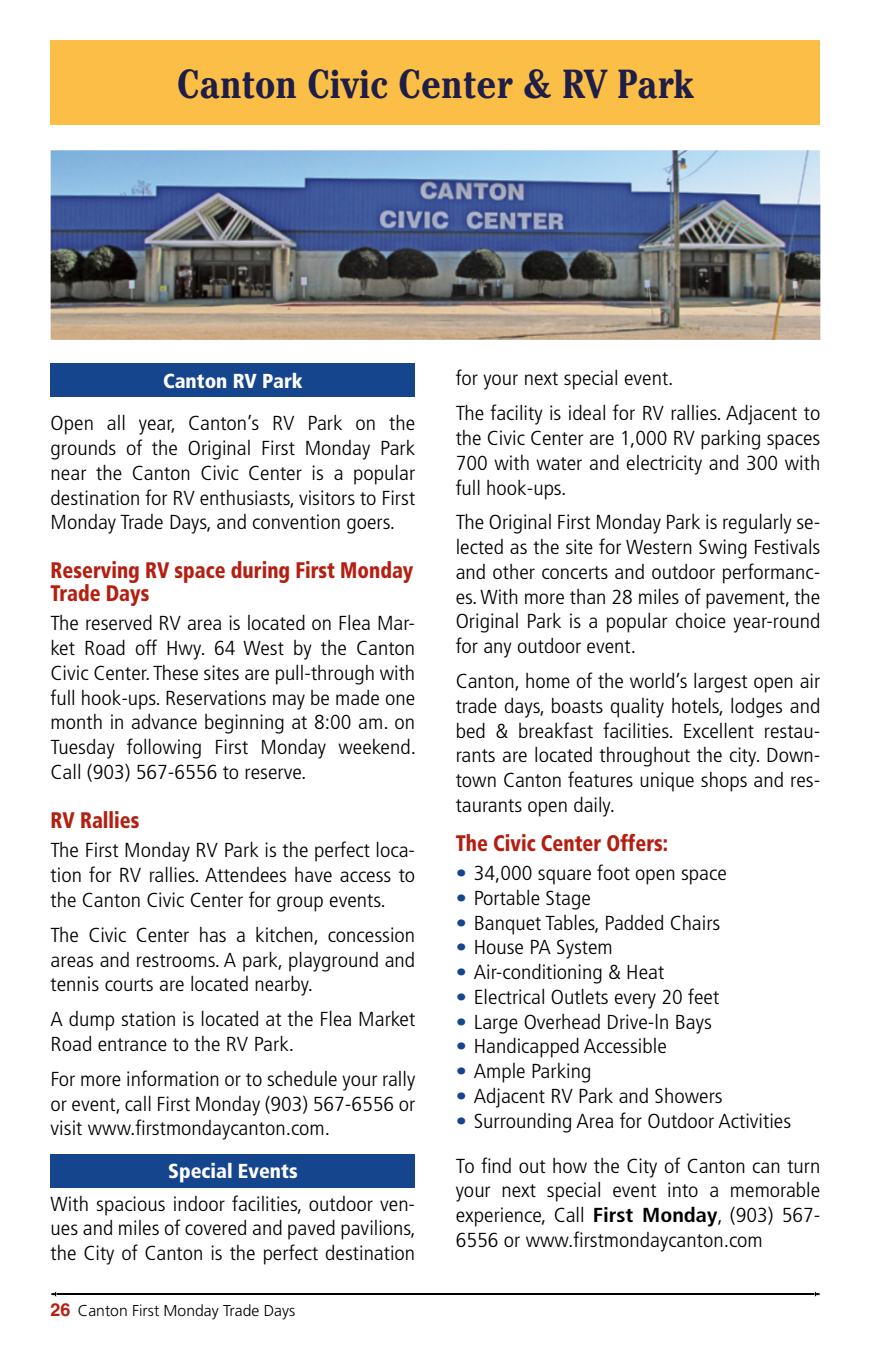
<style>
.page{position:relative;width:871px;height:1357px;background:#fff}
.page>*{position:absolute;margin:0;border:0;box-sizing:border-box;transform-origin:0 0}
.t1{font:700 condensed 40.5px "Cheltenham";color:#1e1e48}
.t2{font:900 condensed 22.5px/22.5px "Frutiger";color:#b51f11;scale:.9 1}
.t3{font:300 condensed 20.25px/24.8px "Frutiger";color:#000;text-align:justify;scale:1.1 1}
.t4{font:900 condensed 20.25px "Frutiger";color:#fff}
.t5{font:300 15.75px "Frutiger";color:#000}
.s1{font-family:"Helvetica";font-weight:700;font-size:18px;color:#b51f11}
.s2{color:#15458d}
.s3{font-weight:700}
</style>
<div class="page">
<div style="left:51px;top:40px;width:769px;height:85px;background:#fbbf47"></div>
<hr style="left:57px;top:1293px;width:756px;height:2px;background:#000">
<svg style="left:51px;top:1292px;width:6px;height:4px"></svg>
<svg style="left:813px;top:1292px;width:7px;height:4px"></svg>
<div style="left:51px;top:364px;width:364px;height:33px;background:#15458d"></div>
<div style="left:51px;top:1154px;width:364px;height:33px;background:#15458d"></div>
<img style="left:51px;top:150px;width:769px;height:190px">
<h1 class="t1" style="left:177px;top:60px;width:518px">Canton Civic Center &amp; RV Park</h1>
<p class="t4" style="left:163px;top:368px;width:141px">Canton RV Park</p>
<p class="t3" style="left:51px;top:411px;width:333px">Open all year, Canton’s RV Park on the grounds of the Original First Monday Park near the Canton Civic Center is a popular destination for RV enthusiasts, visitors to First Monday Trade Days, and convention goers.</p>
<p class="t2" style="left:51px;top:559px;width:405px">Reserving RV space during First Monday<br>Trade Days</p>
<p class="t3" style="left:51px;top:611px;width:334px">The reserved RV area is located on Flea Mar&shy;ket Road off Hwy. 64 West by the Canton Civic Center. These sites are pull-through with full hook-ups. Reservations may be made one month in advance beginning at 8:00 am. on Tuesday following First Monday weekend.<br>Call (903) 567-6556 to reserve.</p>
<p class="t2" style="left:51px;top:809px;width:100px">RV Rallies</p>
<p class="t3" style="left:51px;top:838px;width:333px">The First Monday RV Park is the perfect loca&shy;tion for RV rallies. Attendees have access to the Canton Civic Center for group events.</p>
<p class="t3" style="left:51px;top:923px;width:333px">The Civic Center has a kitchen, concession areas and restrooms. A park, playground and tennis courts are located nearby.</p>
<p class="t3" style="left:51px;top:1007px;width:333px">A dump station is located at the Flea Market<br>Road entrance to the RV Park.</p>
<p class="t3" style="left:51px;top:1066px;width:333px">For more information or to schedule your rally or event, call First Monday (903) 567-6556 or visit www.firstmondaycanton.com.</p>
<p class="t4" style="left:168px;top:1159px;width:131px">Special Events</p>
<p class="t3" style="left:51px;top:1191px;width:334px">With spacious indoor facilities, outdoor ven&shy;ues and miles of covered and paved pavilions, the City of Canton is the perfect destination</p>
<p class="t5" style="left:51px;top:1302px;width:246px"><span class="s1">26</span> Canton First Monday Trade Days</p>
<p class="t3" style="left:456px;top:361px;width:333px;line-height:34.9px">for your next special event.<br>The facility is ideal for RV rallies. Adjacent to</p>
<p class="t3" style="left:456px;top:426px;width:333px">the Civic Center are 1,000 RV parking spaces 700 with water and electricity and 300 with full hook-ups.</p>
<p class="t3" style="left:456px;top:510px;width:333px">The Original First Monday Park is regularly se&shy;lected as the site for Western Swing Festivals and other concerts and outdoor performanc&shy;es. With more than 28 miles of pavement, the Original Park is a popular choice year-round for any outdoor event.</p>
<p class="t3" style="left:456px;top:669px;width:333px">Canton, home of the world’s largest open air trade days, boasts quality hotels, lodges and bed &amp; breakfast facilities. Excellent restau&shy;rants are located throughout the city. Down&shy;town Canton features unique shops and res&shy;taurants open daily.</p>
<p class="t2" style="left:456px;top:831px;width:237px">The Civic Center Offers:</p>
<p class="t3" style="left:456px;top:861px;width:248px"><span class="s2">•</span> 34,000 square foot open space</p>
<p class="t3" style="left:456px;top:886px;width:124px"><span class="s2">•</span> Portable Stage</p>
<p class="t3" style="left:456px;top:910px;width:242px"><span class="s2">•</span> Banquet Tables, Padded Chairs</p>
<p class="t3" style="left:456px;top:935px;width:144px"><span class="s2">•</span> House PA System</p>
<p class="t3" style="left:456px;top:960px;width:191px"><span class="s2">•</span> Air-conditioning &amp; Heat</p>
<p class="t3" style="left:456px;top:985px;width:241px"><span class="s2">•</span> Electrical Outlets every 20 feet</p>
<p class="t3" style="left:456px;top:1009px;width:234px"><span class="s2">•</span> Large Overhead Drive-ln Bays</p>
<p class="t3" style="left:456px;top:1034px;width:193px"><span class="s2">•</span> Handicapped Accessible</p>
<p class="t3" style="left:456px;top:1059px;width:125px"><span class="s2">•</span> Ample Parking</p>
<p class="t3" style="left:456px;top:1084px;width:244px"><span class="s2">•</span> Adjacent RV Park and Showers</p>
<p class="t3" style="left:456px;top:1108px;width:306px"><span class="s2">•</span> Surrounding Area for Outdoor Activities</p>
<p class="t3" style="left:456px;top:1153px;width:333px">To find out how the City of Canton can turn your next special event into a memorable experience, Call <span class="s3">First Monday</span>, (903) 567- 6556 or www.firstmondaycanton.com</p>
</div>
